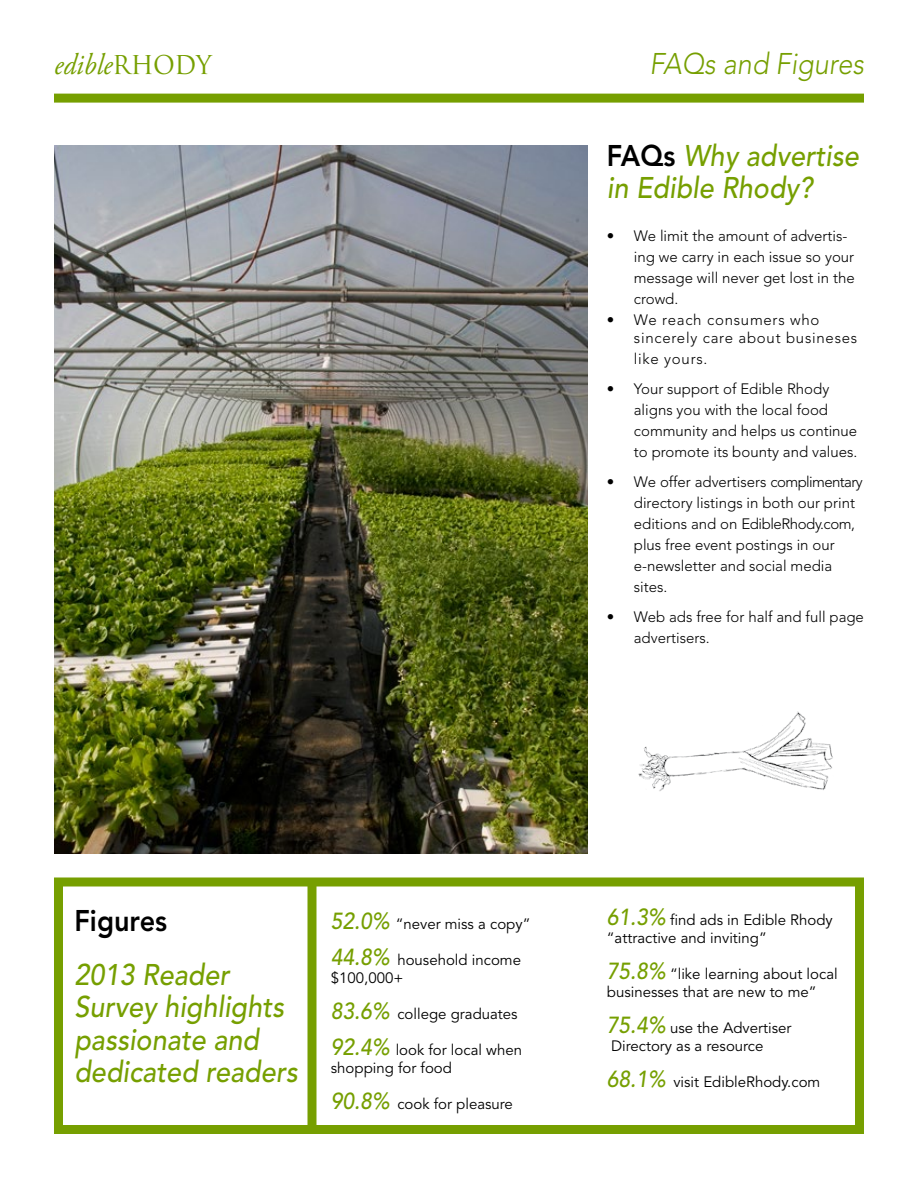
<style>
.page{position:relative;width:918px;height:1188px;background:#fff}
.page>*{position:absolute;margin:0;border:0;box-sizing:border-box;transform-origin:0 0}
.t1{font:italic 500 29.7px/32.4px "Avenir LT Std";color:#769f00;scale:.91 1}
.t2{font:italic 300 29.7px "Avenir LT Std";color:#769f00;scale:.91 1}
.t3{font:italic 29.7px "Adobe Garamond Pro";color:#769f00;scale:.91 1}
.t4{font:800 29.7px "Avenir LT Std";color:#000;scale:.91 1}
.t5{font:300 15px/21px "Avenir LT Std";color:#000}
.t6{font:15px/18px "Avenir LT Std";color:#000}
.t7{font:300 15px/18px "Avenir LT Std";letter-spacing:.05em;color:#000}
.s1{font-family:"Trajan Pro";font-style:normal}
.s2{font-weight:800;font-style:normal;color:#000}
.s3{font-weight:500;font-style:italic;font-size:23.1px;color:#769f00}
</style>
<div class="page">
<div style="left:54px;top:878px;width:810px;height:256px;border:9px solid #769f00"></div>
<img style="left:54px;top:145px;width:534px;height:709px">
<div style="left:308px;top:881px;width:8px;height:249px;background:#769f00"></div>
<div style="left:54px;top:94px;width:810px;height:9px;background:#769f00"></div>
<img style="left:638px;top:711px;width:195px;height:80px">
<h1 class="t3" style="left:54px;top:47px;width:175px">edible<span class="s1">rhody</span></h1>
<h1 class="t2" style="left:650px;top:47px;width:237px">FAQs and Figures</h1>
<h1 class="t1" style="left:607px;top:140px;width:278px"><span class="s2">FAQs</span> Why advertise in Edible Rhody?</h1>
<p class="t5" style="left:634px;top:225px;width:222px;text-indent:-27px">• We limit the amount of advertis&shy;ing we carry in each issue so your message will never get lost in the crowd.</p>
<p class="t7" style="left:634px;top:310px;width:225px;text-indent:-27px">• We reach consumers who sincerely care about busineses</p>
<p class="t7" style="left:634px;top:349px;width:75px">like yours.</p>
<p class="t5" style="left:634px;top:378px;width:225px;text-indent:-27px">• Your support of Edible Rhody aligns you with the local food community and helps us continue to promote its bounty and values.</p>
<p class="t5" style="left:634px;top:471px;width:230px;text-indent:-27px">• We offer advertisers complimentary directory listings in both our print editions and on EdibleRhody.com, plus free event postings in our e-newsletter and social media sites.</p>
<p class="t5" style="left:634px;top:606px;width:232px;text-indent:-27px">• Web ads free for half and full page advertisers.</p>
<h1 class="t4" style="left:74px;top:903px;width:104px">Figures</h1>
<h1 class="t1" style="left:74px;top:959px;width:247px">2013 Reader<br>Survey highlights passionate and dedicated readers</h1>
<p class="t6" style="left:331px;top:916px;width:201px"><span class="s3">52.0%</span> “never miss a copy”</p>
<p class="t6" style="left:331px;top:952px;width:192px"><span class="s3">44.8%</span> household income $100,000+</p>
<p class="t6" style="left:331px;top:1006px;width:188px"><span class="s3">83.6%</span> college graduates</p>
<p class="t6" style="left:331px;top:1042px;width:193px"><span class="s3">92.4%</span> look for local when shopping for food</p>
<p class="t6" style="left:331px;top:1096px;width:184px"><span class="s3">90.8%</span> cook for pleasure</p>
<p class="t6" style="left:607px;top:911px;width:227px"><span class="s3">61.3%</span> find ads in Edible Rhody “attractive and inviting”</p>
<p class="t6" style="left:607px;top:965px;width:232px"><span class="s3">75.8%</span> “like learning about local businesses that are new to me”</p>
<p class="t6" style="left:607px;top:1019px;width:186px"><span class="s3">75.4%</span> use the Advertiser<br>Directory as a resource</p>
<p class="t6" style="left:607px;top:1073px;width:215px"><span class="s3">68.1%</span> visit EdibleRhody.com</p>
</div>
